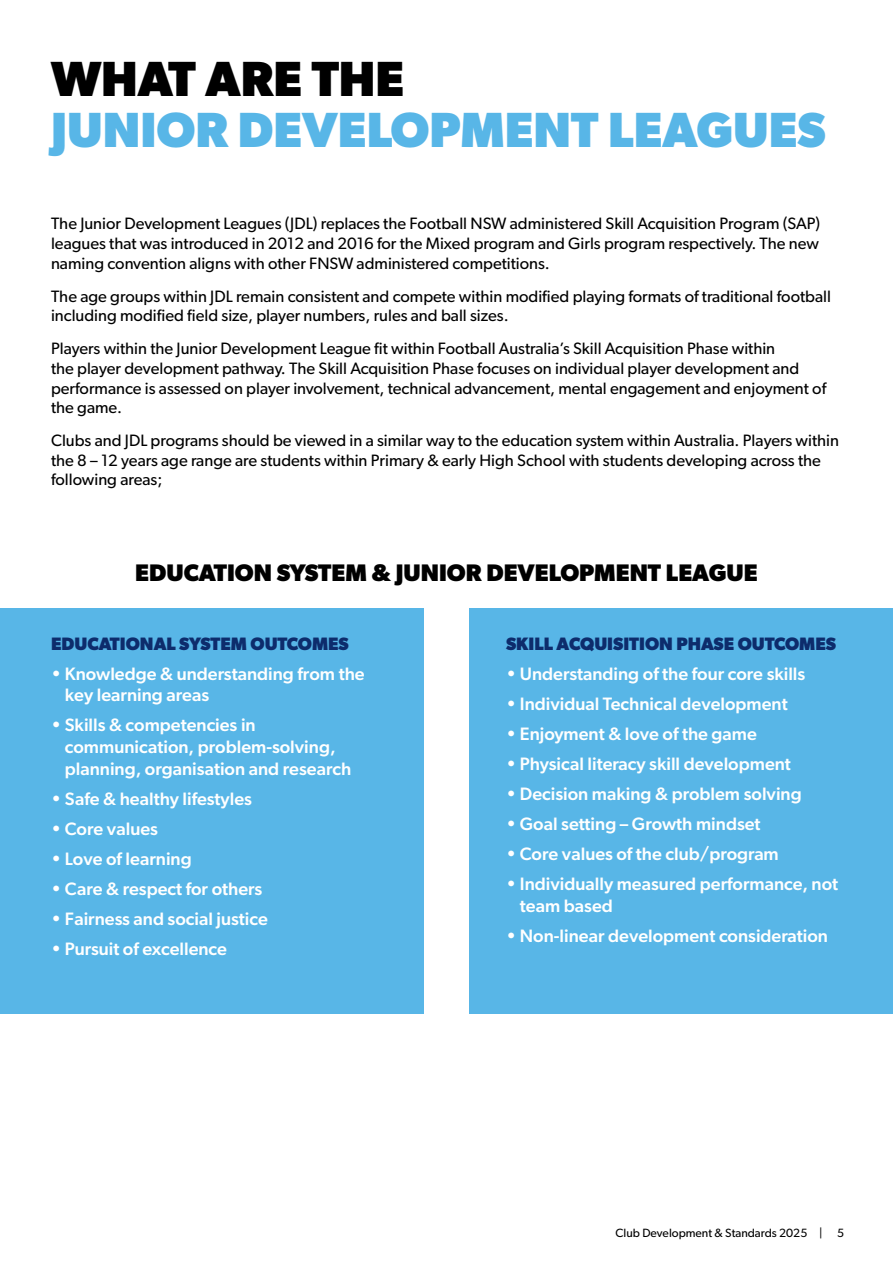
<style>
.page{position:relative;width:893px;height:1263px;background:#fff}
.page>*{position:absolute;margin:0;border:0;box-sizing:border-box;transform-origin:0 0}
.t1{font:700 49.5px "Gibson";color:#58b6e7}
.t2{font:700 49.5px "Gibson";color:#000}
.t3{font:700 24px "Gibson";color:#000}
.t4{font:500 18px/21.6px "Gibson";color:#fff}
.t5{font:700 18px "Gibson";color:#0d2c6c}
.t6{font:16.5px/19.8px "Gibson";color:#000}
.t7{font:12px "Gibson";color:#000}
</style>
<div class="page">
<div style="left:469px;top:608px;width:424px;height:406px;background:#58b6e7"></div>
<div style="left:0;top:608px;width:424px;height:406px;background:#58b6e7"></div>
<h1 class="t2" style="left:51px;top:50px;width:355px">WHAT ARE THE</h1>
<h1 class="t1" style="left:51px;top:101px;width:776px">JUNIOR DEVELOPMENT LEAGUES</h1>
<p class="t6" style="left:51px;top:213px;width:771px;text-align:justify">The Junior Development Leagues (JDL) replaces the Football NSW administered Skill Acquisition Program (SAP) leagues that was introduced in 2012 and 2016 for the Mixed program and Girls program respectively. The new naming convention aligns with other FNSW administered competitions.</p>
<p class="t6" style="left:51px;top:286px;width:781px">The age groups within JDL remain consistent and compete within modified playing formats of traditional football including modified field size, player numbers, rules and ball sizes.</p>
<p class="t6" style="left:51px;top:338px;width:777px">Players within the Junior Development League fit within Football Australia’s Skill Acquisition Phase within<br>the player development pathway. The Skill Acquisition Phase focuses on individual player development and performance is assessed on player involvement, technical advancement, mental engagement and enjoyment of the game.</p>
<p class="t6" style="left:51px;top:430px;width:789px">Clubs and JDL programs should be viewed in a similar way to the education system within Australia. Players within the 8 – 12 years age range are students within Primary &amp; early High School with students developing across the following areas;</p>
<h2 class="t3" style="left:135px;top:559px;width:624px">EDUCATION SYSTEM &amp; JUNIOR DEVELOPMENT LEAGUE</h2>
<p class="t5" style="left:51px;top:633px;width:299px">EDUCATIONAL SYSTEM OUTCOMES</p>
<p class="t4" style="left:65px;top:662px;width:301px;text-indent:-14px">• Knowledge &amp; understanding from the key learning areas</p>
<p class="t4" style="left:65px;top:714px;width:288px;text-indent:-14px">• Skills &amp; competencies in communication, problem-solving, planning, organisation and research</p>
<p class="t4" style="left:51px;top:787px;width:203px">• Safe &amp; healthy lifestyles</p>
<p class="t4" style="left:51px;top:817px;width:108px">• Core values</p>
<p class="t4" style="left:51px;top:847px;width:142px">• Love of learning</p>
<p class="t4" style="left:51px;top:878px;width:213px">• Care &amp; respect for others</p>
<p class="t4" style="left:51px;top:908px;width:218px">• Fairness and social justice</p>
<p class="t4" style="left:51px;top:938px;width:177px">• Pursuit of excellence</p>
<p class="t5" style="left:506px;top:633px;width:332px">SKILL ACQUISITION PHASE OUTCOMES</p>
<p class="t4" style="left:506px;top:662px;width:301px">• Understanding of the four core skills</p>
<p class="t4" style="left:506px;top:692px;width:283px">• Individual Technical development</p>
<p class="t4" style="left:506px;top:722px;width:252px">• Enjoyment &amp; love of the game</p>
<p class="t4" style="left:506px;top:753px;width:286px">• Physical literacy skill development</p>
<p class="t4" style="left:506px;top:783px;width:297px">• Decision making &amp; problem solving</p>
<p class="t4" style="left:506px;top:813px;width:256px">• Goal setting – Growth mindset</p>
<p class="t4" style="left:506px;top:843px;width:274px">• Core values of the club/program</p>
<p class="t4" style="left:520px;top:873px;width:320px;text-indent:-14px">• Individually measured performance, not team based</p>
<p class="t4" style="left:506px;top:925px;width:324px">• Non-linear development consideration</p>
<p class="t7" style="left:616px;top:1225px;width:230px">Club Development &amp; Standards 2025 | 5</p>
</div>
